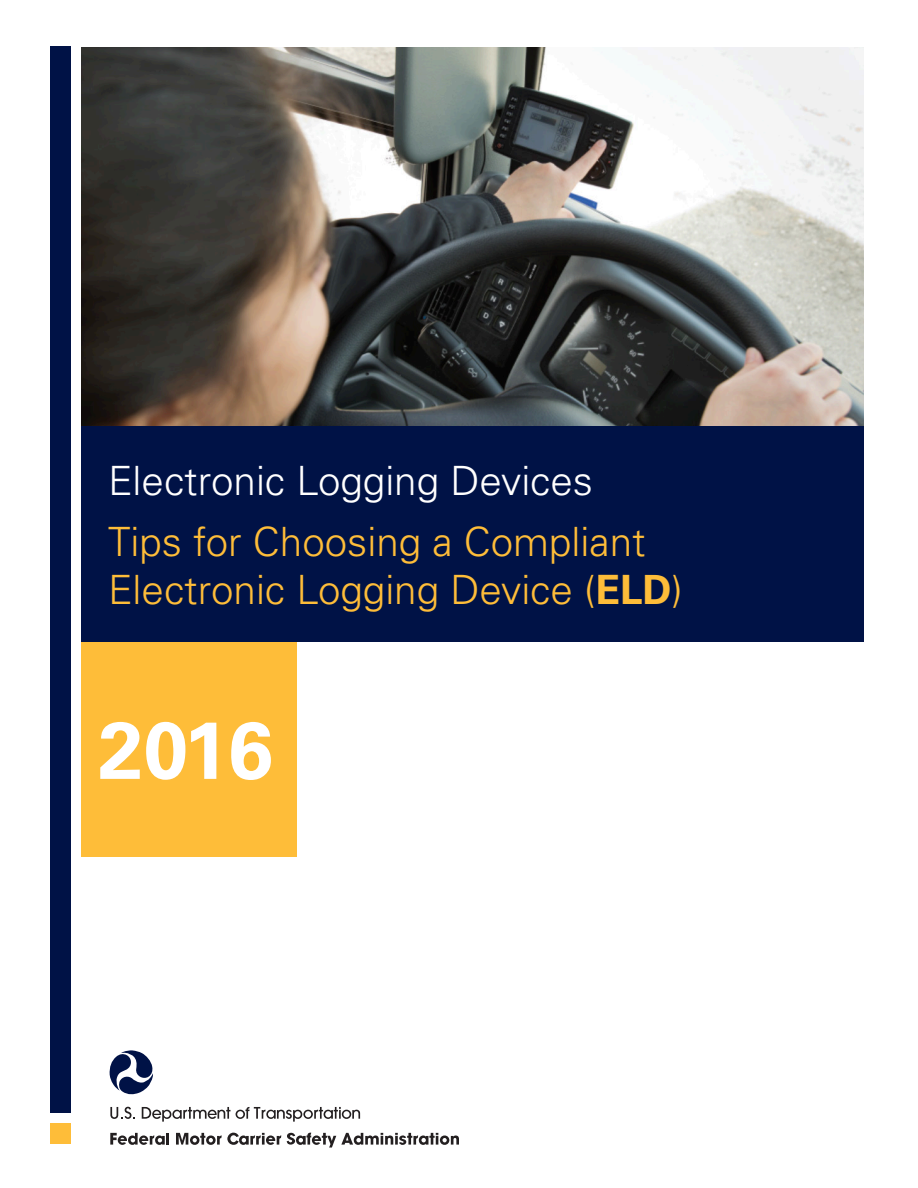
<style>
.page{position:relative;width:918px;height:1188px;background:#fff}
.page>*{position:absolute;margin:0;border:0;box-sizing:border-box;transform-origin:0 0}
.Heading_1{font:700 80.55px "Univers";color:#fff}
.No_Spacing{font:300 40.35px/48.4px "Univers";color:#febd39}
.No_Spacing-2{font:300 40.35px "Univers";color:#fff}
.s1{font-weight:700}
</style>
<div class="page">
<div style="left:50px;top:46px;width:20px;height:1067px;background:#001246"></div>
<div style="left:50px;top:1123px;width:20px;height:20px;background:#febd39"></div>
<div style="left:81px;top:641px;width:216px;height:216px;background:#febd39"></div>
<svg style="left:109px;top:1050px;width:44px;height:45px"></svg>
<svg style="left:110px;top:1107px;width:25px;height:12px"></svg>
<svg style="left:142px;top:1107px;width:88px;height:15px"></svg>
<svg style="left:236px;top:1107px;width:124px;height:15px"></svg>
<svg style="left:110px;top:1133px;width:59px;height:12px"></svg>
<svg style="left:176px;top:1133px;width:105px;height:12px"></svg>
<svg style="left:287px;top:1133px;width:172px;height:15px"></svg>
<img style="left:81px;top:48px;width:783px;height:378px">
<div style="left:81px;top:426px;width:783px;height:216px;background:#001246"></div>
<p class="No_Spacing-2" style="left:108px;top:456px;width:487px">Electronic Logging Devices</p>
<p class="No_Spacing" style="left:108px;top:518px;width:576px">Tips for Choosing a Compliant<br>Electronic Logging Device (<span class="s1">ELD</span>)</p>
<p class="Heading_1" style="left:98px;top:703px;width:176px">2016</p>
</div>
